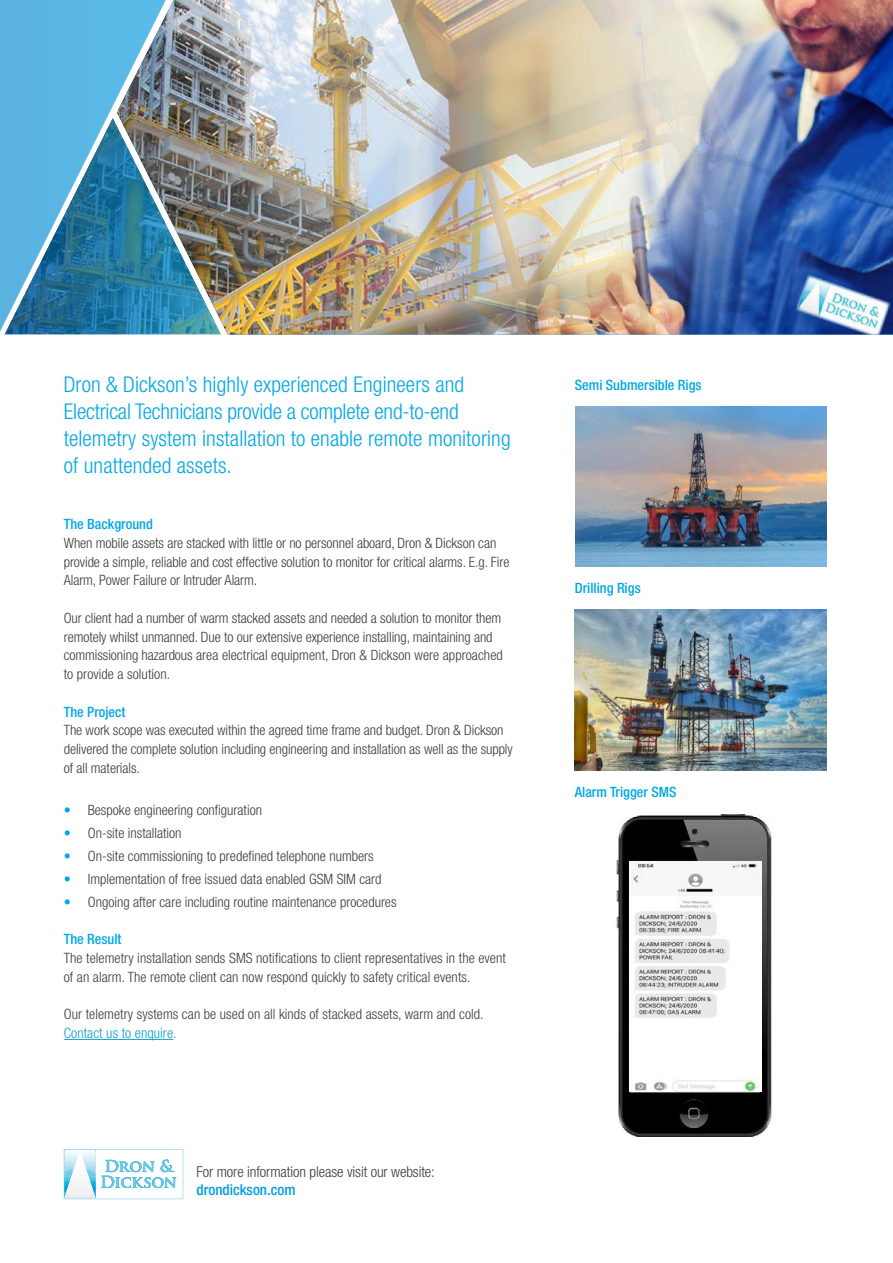
<style>
.page{position:relative;width:893px;height:1263px;background:#fff}
.page>*{position:absolute;margin:0;border:0;box-sizing:border-box;transform-origin:0 0}
.t1{font:300 condensed 21.75px/27px "Helvetica Neue LT Std";letter-spacing:.005em;color:#00a7e7}
.t2{font:300 condensed 15px "Helvetica Neue LT Std";letter-spacing:-.005em;color:#3c3c3b}
.t3{font:500 condensed 15px "Helvetica Neue LT Std";color:#009ee3}
.t4{font:300 condensed 14.25px/18.8px "Helvetica Neue LT Std";letter-spacing:-.005em;color:#3c3c3b}
.t5{font:500 condensed 14.25px "Helvetica Neue LT Std";color:#00a7e7}
.t6{font:300 condensed 14.25px "Helvetica Neue LT Std";letter-spacing:.005em;color:#0e9ece}
.s1{color:#00a7e7}
</style>
<div class="page">
<hr style="left:64px;top:1039px;width:109px;height:1px;background:#0e9ece">
<svg style="left:0;top:0;width:278px;height:335px"></svg>
<img style="left:5px;top:0;width:888px;height:334px">
<img style="left:5px;top:118px;width:216px;height:216px">
<img style="left:575px;top:406px;width:251px;height:160px">
<img style="left:616px;top:815px;width:156px;height:321px">
<img style="left:575px;top:610px;width:251px;height:160px">
<svg style="left:64px;top:1149px;width:119px;height:50px"></svg>
<img style="left:629px;top:862px;width:132px;height:230px">
<h1 class="t1" style="left:64px;top:370px;width:448px">Dron &amp; Dickson’s highly experienced Engineers and Electrical Technicians provide a complete end-to-end telemetry system installation to enable remote monitoring of unattended assets.</h1>
<p class="t5" style="left:64px;top:516px;width:91px">The Background</p>
<p class="t4" style="left:64px;top:533px;width:447px">When mobile assets are stacked with little or no personnel aboard, Dron &amp; Dickson can provide a simple, reliable and cost effective solution to monitor for critical alarms. E.g. Fire<br>Alarm, Power Failure or Intruder Alarm.</p>
<p class="t4" style="left:64px;top:608px;width:440px">Our client had a number of warm stacked assets and needed a solution to monitor them remotely whilst unmanned. Due to our extensive experience installing, maintaining and commissioning hazardous area electrical equipment, Dron &amp; Dickson were approached to provide a solution.</p>
<p class="t5" style="left:64px;top:703px;width:63px">The Project</p>
<p class="t4" style="left:64px;top:721px;width:450px">The work scope was executed within the agreed time frame and budget. Dron &amp; Dickson delivered the complete solution including engineering and installation as well as the supply of all materials.</p>
<p class="t4" style="left:64px;top:800px;width:200px"><span class="s1">•</span> Bespoke engineering configuration</p>
<p class="t4" style="left:64px;top:823px;width:119px"><span class="s1">•</span> On-site installation</p>
<p class="t4" style="left:64px;top:846px;width:311px"><span class="s1">•</span> On-site commissioning to predefined telephone numbers</p>
<p class="t4" style="left:64px;top:869px;width:319px"><span class="s1">•</span> Implementation of free issued data enabled GSM SIM card</p>
<p class="t4" style="left:64px;top:892px;width:334px"><span class="s1">•</span> Ongoing after care including routine maintenance procedures</p>
<p class="t5" style="left:64px;top:931px;width:59px">The Result</p>
<p class="t4" style="left:64px;top:948px;width:444px">The telemetry installation sends SMS notifications to client representatives in the event of an alarm. The remote client can now respond quickly to safety critical events.</p>
<p class="t4" style="left:64px;top:1005px;width:421px">Our telemetry systems can be used on all kinds of stacked assets, warm and cold.</p>
<p class="t6" style="left:64px;top:1025px;width:114px">Contact us to enquire.</p>
<p class="t2" style="left:196px;top:1163px;width:240px">For more information please visit our website:</p>
<p class="t3" style="left:196px;top:1181px;width:101px">drondickson.com</p>
<p class="t5" style="left:575px;top:376px;width:128px">Semi Submersible Rigs</p>
<p class="t5" style="left:575px;top:580px;width:67px">Drilling Rigs</p>
<p class="t5" style="left:575px;top:783px;width:103px">Alarm Trigger SMS</p>
</div>
